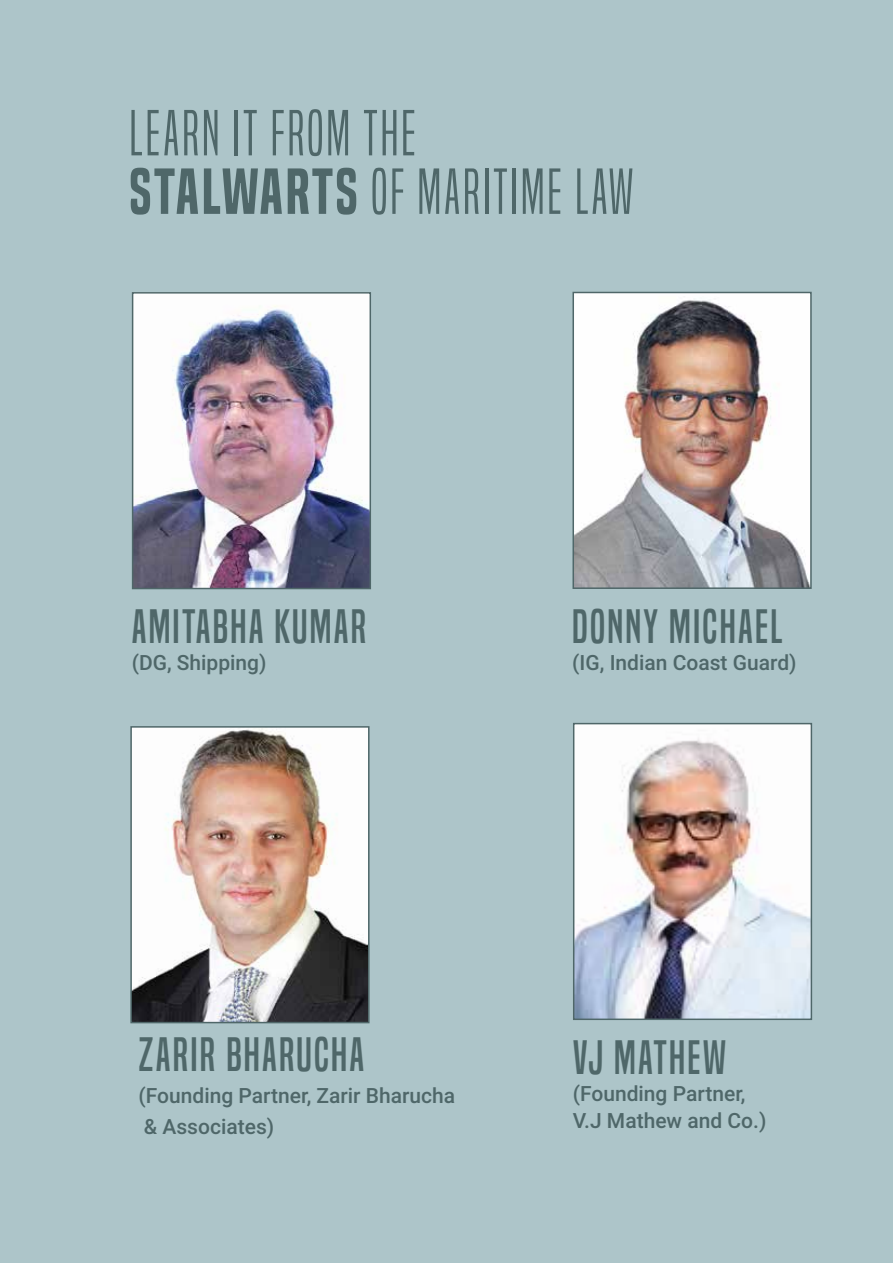
<style>
.page{position:relative;width:893px;height:1263px;background:#adc5c9}
.page>*{position:absolute;margin:0;border:0;box-sizing:border-box;transform-origin:0 0}
.t1{font:60px/58.5px "Built Titling Lt";letter-spacing:.05em;color:#4f6769}
.t2{font:45px "Built Titling Rg";letter-spacing:.05em;color:#4f6769}
.t3{font:500 21px/31.5px "Roboto";color:#4f6769}
.s1{font-family:"Built Titling Sb"}
</style>
<div class="page">
<img style="left:133px;top:729px;width:234px;height:291px">
<div style="left:130px;top:726px;width:240px;height:297px;border:2px solid #4f6769"></div>
<img style="left:576px;top:726px;width:233px;height:291px">
<div style="left:573px;top:723px;width:239px;height:297px;border:2px solid #4f6769"></div>
<img style="left:135px;top:295px;width:233px;height:291px">
<div style="left:132px;top:292px;width:239px;height:297px;border:2px solid #4f6769"></div>
<img style="left:575px;top:295px;width:234px;height:291px">
<div style="left:572px;top:292px;width:240px;height:297px;border:2px solid #4f6769"></div>
<h1 class="t1" style="left:130px;top:104px;width:506px">LEARN IT FROM THE<br><span class="s1">STALWARTS</span> OF MARITIME LAW</h1>
<h2 class="t2" style="left:132px;top:600px;width:236px">AMITABHA KUMAR</h2>
<p class="t3" style="left:132px;top:646px;width:136px">(DG, Shipping)</p>
<h2 class="t2" style="left:572px;top:600px;width:212px">DONNY MICHAEL</h2>
<p class="t3" style="left:572px;top:646px;width:226px">(IG, Indian Coast Guard)</p>
<h2 class="t2" style="left:139px;top:1028px;width:227px">ZARIR BHARUCHA</h2>
<p class="t3" style="left:139px;top:1079px;width:318px">(Founding Partner, Zarir Bharucha &amp; Associates)</p>
<h2 class="t2" style="left:573px;top:1030px;width:155px">VJ MATHEW</h2>
<p class="t3" style="left:573px;top:1079px;width:195px;line-height:27px">(Founding Partner,<br>V.J Mathew and Co.)</p>
</div>
